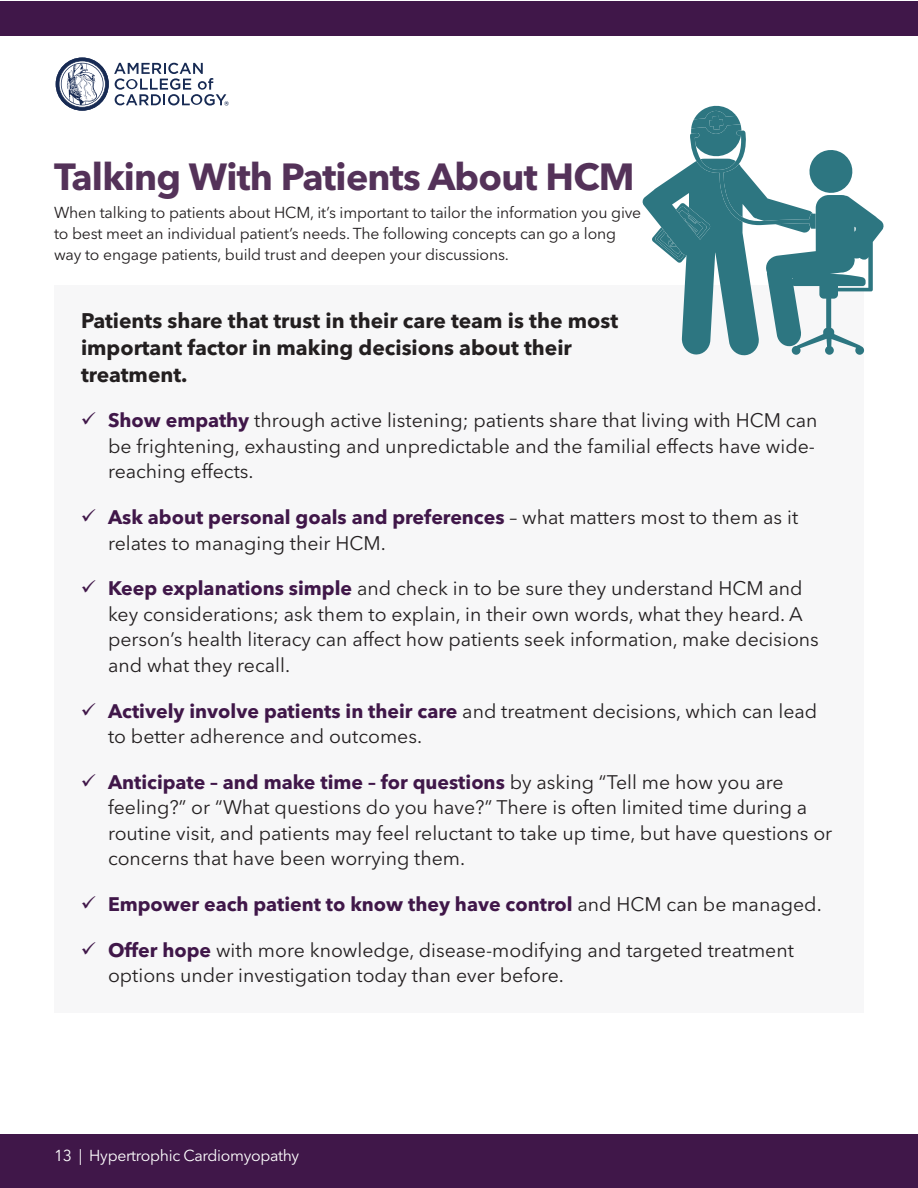
<style>
.page{position:relative;width:918px;height:1188px;background:#fff}
.page>*{position:absolute;margin:0;border:0;box-sizing:border-box;transform-origin:0 0}
.t1{font:700 37.5px "Avenir Next World";letter-spacing:-.02em;color:#543259}
.t2{font:700 21px/27px "Avenir Next World";color:#231f20}
.t3{font:19.5px/25.5px "Avenir Next World";color:#231f20}
.t4{font:700 19.5px "Avenir Next World";color:#401749}
.t5{font:15.75px/21px "Avenir Next World";letter-spacing:-.01em;color:#231f20}
.t6{font:15.75px "Avenir Next World";letter-spacing:-.02em;color:#fff}
.s1{font-weight:700;color:#401749}
.s2{font-weight:400;color:#231f20}
</style>
<div class="page">
<div style="left:0;top:1px;width:918px;height:35px;background:#401749"></div>
<svg style="left:54px;top:56px;width:56px;height:56px"></svg>
<svg style="left:56px;top:58px;width:173px;height:53px"></svg>
<div style="left:0;top:1134px;width:918px;height:54px;background:#401749"></div>
<div style="left:54px;top:285px;width:810px;height:727px;background:#f7f7f8"></div>
<svg style="left:642px;top:105px;width:242px;height:251px"></svg>
<h1 class="t1" style="left:54px;top:156px;width:582px">Talking With Patients About HCM</h1>
<p class="t5" style="left:54px;top:202px;width:589px">When talking to patients about HCM, it’s important to tailor the information you give to best meet an individual patient’s needs. The following concepts can go a long way to engage patients, build trust and deepen your discussions.</p>
<p class="t2" style="left:81px;top:307px;width:539px">Patients share that trust in their care team is the most important factor in making decisions about their treatment.</p>
<p class="t3" style="left:108px;top:408px;width:711px;text-align:justify"><span class="s1">Show empathy</span> through active listening; patients share that living with HCM can be frightening, exhausting and unpredictable and the familial effects have wide&shy;reaching effects.</p>
<p class="t3" style="left:108px;top:505px;width:692px"><span class="s1">Ask about personal goals and preferences</span> – what matters most to them as it relates to managing their HCM.</p>
<p class="t3" style="left:108px;top:576px;width:712px"><span class="s1">Keep explanations simple</span> and check in to be sure they understand HCM and key considerations; ask them to explain, in their own words, what they heard. A person’s health literacy can affect how patients seek information, make decisions and what they recall.</p>
<p class="t3" style="left:108px;top:698px;width:711px"><span class="s1">Actively involve patients in their care</span> and treatment decisions, which can lead to better adherence and outcomes.</p>
<p class="t3" style="left:108px;top:770px;width:726px"><span class="s1">Anticipate – and make time – for questions</span> by asking “Tell me how you are feeling?” or “What questions do you have?” There is often limited time during a routine visit, and patients may feel reluctant to take up time, but have questions or concerns that have been worrying them.</p>
<p class="t4" style="left:108px;top:893px;width:715px">Empower each patient to know they have control <span class="s2">and HCM can be managed.</span></p>
<p class="t3" style="left:108px;top:938px;width:687px"><span class="s1">Offer hope</span> with more knowledge, disease-modifying and targeted treatment options under investigation today than ever before.</p>
<p class="t6" style="left:54px;top:1143px;width:247px">13 | Hypertrophic Cardiomyopathy</p>
</div>
